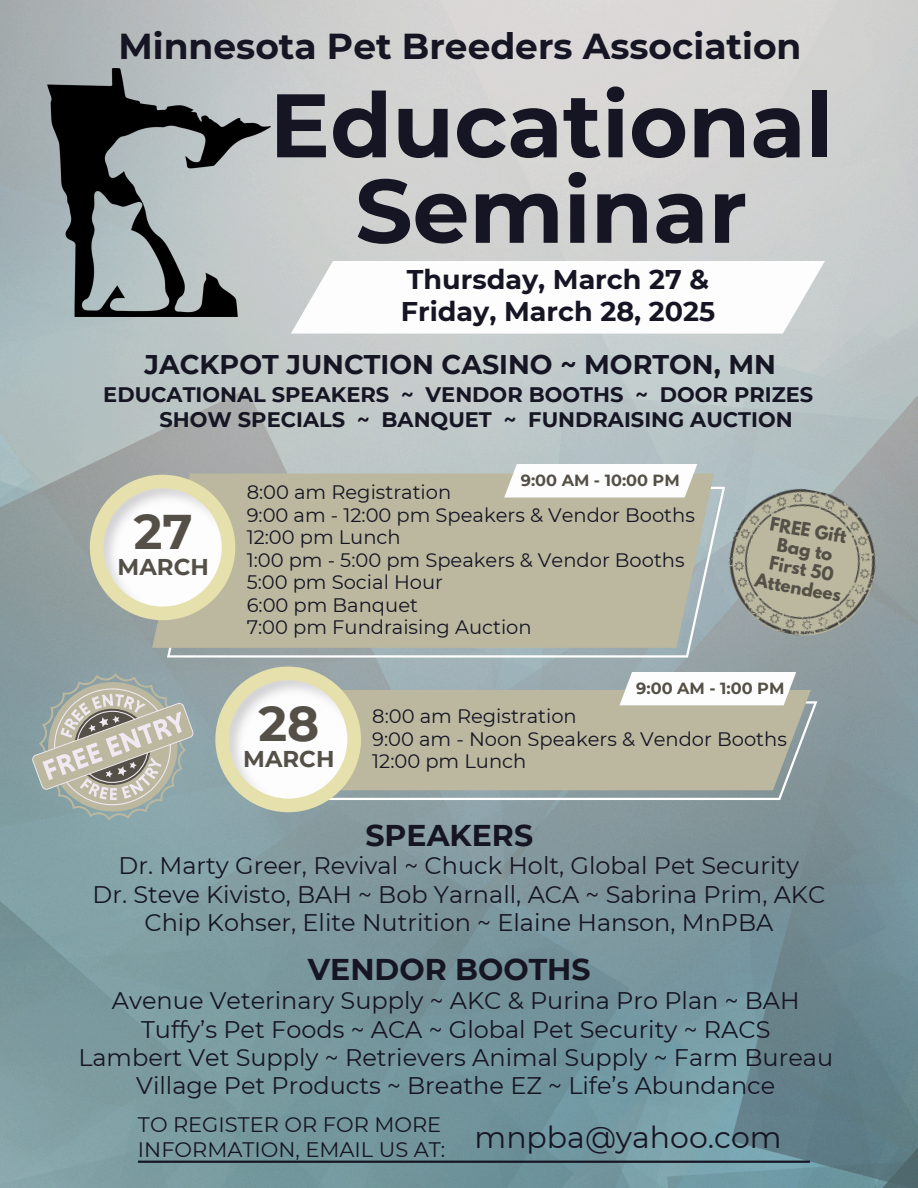
<style>
.page{position:relative;width:918px;height:1188px;background:#fff}
.page>*{position:absolute;margin:0;border:0;box-sizing:border-box;transform-origin:0 0}
.t1{font:700 90px/85.5px "Montserrat";color:#161523;text-align:center}
.t2{font:700 48.75px "Montserrat";color:#545047}
.t3{font:700 48.6px "Montserrat";color:#545047}
.t4{font:700 36px "Montserrat";color:#161523}
.t5{font:700 30px "Montserrat";color:#161523}
.t6{font:30px "Montserrat";color:#161523}
.t7{font:700 27px/32.7px "Montserrat";color:#161523}
.t8{font:24px "Montserrat";color:#161523}
.t9{font:700 22.8px "Montserrat";color:#545047}
.t10{font:700 21px "Montserrat";color:#161523}
.t11{font:21px/24.8px "Montserrat";color:#161523}
.t12{font:19.5px "Montserrat";color:#161523}
.t13{font:700 16.65px/19.4px "League Spartan";color:#545047;text-align:center}
.t14{font:700 16.05px "Montserrat";color:#545047}
.t15{font:12.75px "Montserrat";color:#545047}
</style>
<div class="page">
<img style="left:0;top:0;width:918px;height:1188px">
<svg style="left:291px;top:261px;width:534px;height:73px"></svg>
<svg style="left:167px;top:487px;width:558px;height:171px;background:#afbbbf"></svg>
<svg style="left:361px;top:701px;width:456px;height:99px"></svg>
<div style="left:152px;top:473px;width:562px;height:175px;background:#bbb89f"></div>
<div style="left:361px;top:690px;width:450px;height:100px;background:#bbb89f"></div>
<svg style="left:88px;top:475px;width:147px;height:147px"></svg>
<svg style="left:214px;top:667px;width:147px;height:147px"></svg>
<hr style="left:138px;top:1161px;width:672px;height:2px;background:#161523">
<svg style="left:32px;top:674px;width:162px;height:146px;background:#aab0a8"></svg>
<img style="left:717px;top:477px;width:171px;height:171px">
<svg style="left:504px;top:464px;width:193px;height:34px"></svg>
<svg style="left:619px;top:672px;width:177px;height:33px"></svg>
<img style="left:48px;top:68px;width:223px;height:249px">
<p class="t4" style="left:119px;top:24px;width:684px">Minnesota Pet Breeders Association</p>
<p class="t1" style="left:270px;top:82px;width:565px">Educational<br>Seminar</p>
<p class="t7" style="left:401px;top:263px;width:316px">Thursday, March 27 &amp;<br>Friday, March 28, 2025</p>
<p class="t7" style="left:145px;top:348px;width:633px">JACKPOT JUNCTION CASINO ~ MORTON, MN</p>
<p class="t10" style="left:103px;top:382px;width:711px">EDUCATIONAL SPEAKERS ~ VENDOR BOOTHS ~ DOOR PRIZES</p>
<p class="t10" style="left:160px;top:406px;width:635px">SHOW SPECIALS ~ BANQUET ~ FUNDRAISING AUCTION</p>
<p class="t3" style="left:134px;top:502px;width:60px">27</p>
<p class="t9" style="left:118px;top:553px;width:93px">MARCH</p>
<h3 class="t14" style="left:521px;top:471px;width:160px">9:00 AM - 10:00 PM</h3>
<h2 class="t12" style="left:247px;top:481px;width:206px">8:00 am Registration</h2>
<p class="t12" style="left:247px;top:503px;width:450px">9:00 am - 12:00 pm Speakers &amp; Vendor Booths</p>
<h1 class="t12" style="left:247px;top:526px;width:156px">12:00 pm Lunch</h1>
<h4 class="t12" style="left:247px;top:548px;width:440px">1:00 pm - 5:00 pm Speakers &amp; Vendor Booths</h4>
<h6 class="t12" style="left:247px;top:571px;width:198px">5:00 pm Social Hour</h6>
<p class="t12" style="left:247px;top:593px;width:173px">6:00 pm Banquet</p>
<p class="t12" style="left:247px;top:616px;width:287px">7:00 pm Fundraising Auction</p>
<p class="t13" style="left:767px;top:515px;width:89px;rotate:10deg">FREE Gift<br>Bag to<br>First 50<br>Attendees</p>
<p class="t2" style="left:258px;top:694px;width:62px">28</p>
<p class="t9" style="left:243px;top:745px;width:93px">MARCH</p>
<p class="t14" style="left:636px;top:679px;width:150px">9:00 AM - 1:00 PM</p>
<p class="t15" style="left:665px;top:679px;width:114px">9:00 AM - 1:00 PM</p>
<p class="t12" style="left:372px;top:704px;width:206px">8:00 am Registration</p>
<p class="t12" style="left:372px;top:727px;width:416px">9:00 am - Noon Speakers &amp; Vendor Booths</p>
<p class="t12" style="left:372px;top:749px;width:156px">12:00 pm Lunch</p>
<p class="t5" style="left:365px;top:817px;width:169px">SPEAKERS</p>
<p class="t8" style="left:119px;top:851px;width:682px">Dr. Marty Greer, Revival ~ Chuck Holt, Global Pet Security</p>
<h3 class="t8" style="left:93px;top:879px;width:734px">Dr. Steve Kivisto, BAH ~ Bob Yarnall, ACA ~ Sabrina Prim, AKC</h3>
<p class="t8" style="left:144px;top:907px;width:631px">Chip Kohser, Elite Nutrition ~ Elaine Hanson, MnPBA</p>
<p class="t5" style="left:308px;top:951px;width:284px">VENDOR BOOTHS</p>
<p class="t8" style="left:112px;top:986px;width:689px">Avenue Veterinary Supply ~ AKC &amp; Purina Pro Plan ~ BAH</p>
<p class="t8" style="left:141px;top:1014px;width:631px">Tuffy’s Pet Foods ~ ACA ~ Global Pet Security ~ RACS</p>
<p class="t8" style="left:78px;top:1042px;width:756px">Lambert Vet Supply ~ Retrievers Animal Supply ~ Farm Bureau</p>
<p class="t8" style="left:136px;top:1071px;width:640px">Village Pet Products ~ Breathe EZ ~ Life’s Abundance</p>
<p class="t11" style="left:138px;top:1112px;width:309px">TO REGISTER OR FOR MORE<br>INFORMATION, EMAIL US AT:</p>
<p class="t6" style="left:475px;top:1119px;width:309px">mnpba@yahoo.com</p>
</div>
